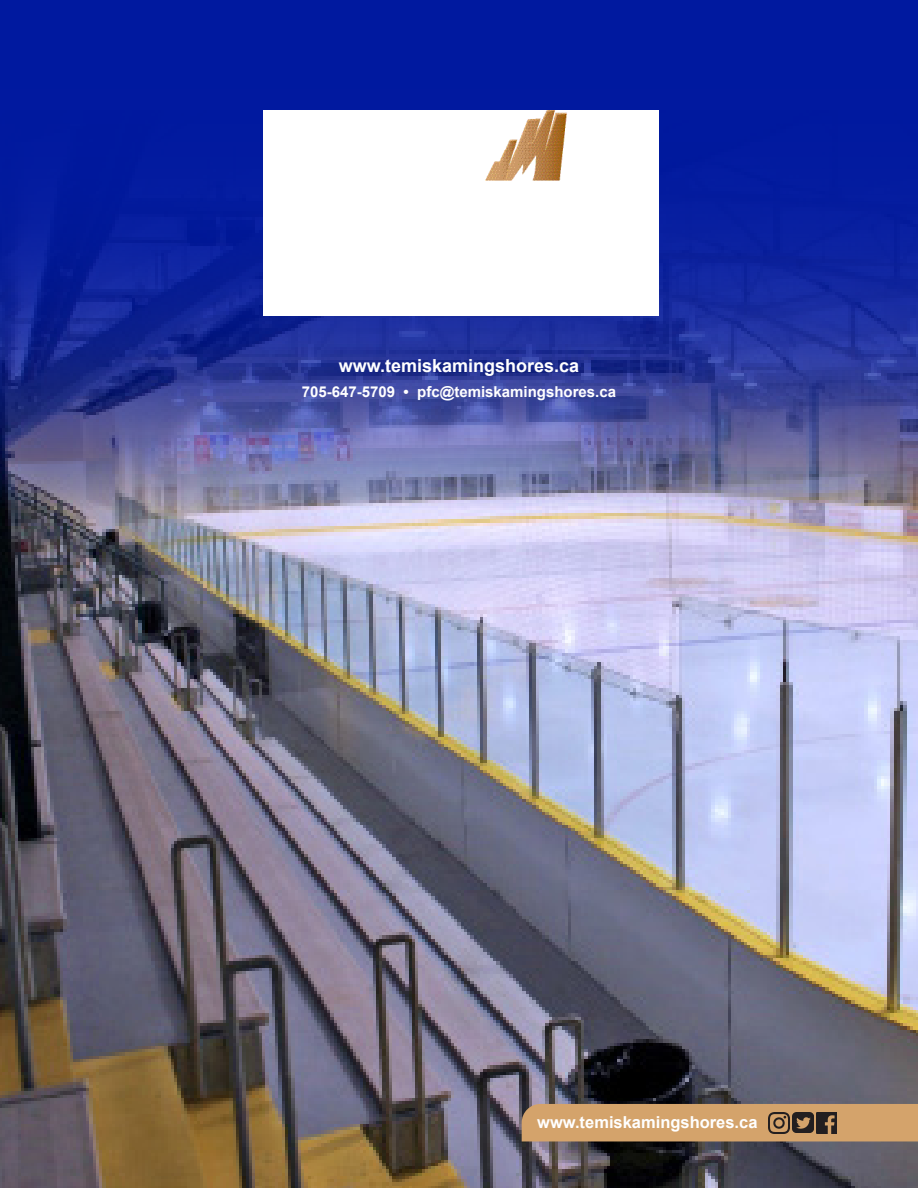
<style>
.page{position:relative;width:918px;height:1188px;background:#fff}
.page>*{position:absolute;margin:0;border:0;box-sizing:border-box;transform-origin:0 0}
.Section{font:700 18px "Arial";color:#fff}
.Section-2{font:700 16.5px "Arial";color:#fff}
.Copy{font:700 15px "Arial";color:#fff}
</style>
<div class="page">
<img style="left:0;top:508px;width:918px;height:680px">
<svg style="left:0;top:0;width:918px;height:508px;background:#25369e"></svg>
<img style="left:263px;top:110px;width:395px;height:206px">
<div style="left:522px;top:1104px;width:396px;height:37px;background:#d4a36b"></div>
<img style="left:816px;top:1112px;width:21px;height:21px">
<img style="left:793px;top:1112px;width:21px;height:21px">
<img style="left:769px;top:1112px;width:21px;height:21px">
<p class="Section" style="left:339px;top:353px;width:242px">www.temiskamingshores.ca</p>
<p class="Copy" style="left:302px;top:381px;width:316px">705-647-5709 • pfc@temiskamingshores.ca</p>
<p class="Section-2" style="left:537px;top:1110px;width:222px">www.temiskamingshores.ca</p>
</div>
